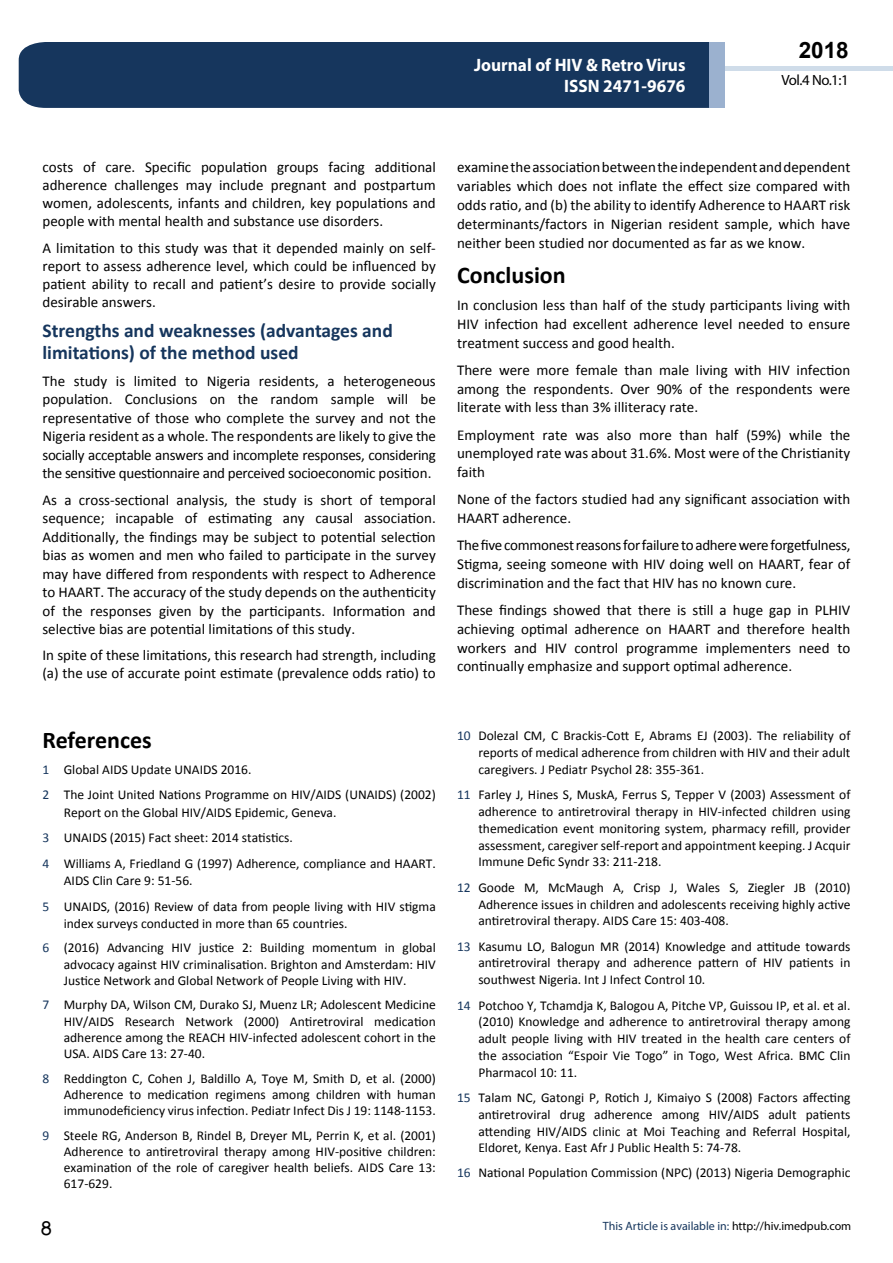
<style>
.page{position:relative;width:893px;height:1263px;background:#fff}
.page>*{position:absolute;margin:0;border:0;box-sizing:border-box;transform-origin:0 0}
.t1{font:25.5px "Tunga";color:#000}
.t2{font:700 24px "Calibri";color:#000}
.t3{font:700 22.5px "Arial";color:#000}
.t4{font:700 19.5px/21.5px "Calibri";color:#16365d}
.t5{font:700 18px/21.6px "Myriad Pro";color:#fff;text-align:right;scale:.96 1}
.t6{font:15px/18.5px "Calibri";color:#000;text-align:justify}
.t7{font:14.85px "Myriad Pro";color:#000}
.t8{font:13.5px/16.8px "Calibri";color:#000;text-align:justify}
.t9{font:12px "Myriad Pro";color:#16365d}
.s1{color:#16365d}
.s2{color:#000}
</style>
<div class="page">
<div style="left:722px;top:66px;width:171px;height:5px;background:#cfdce9"></div>
<div style="left:19px;top:42px;width:690px;height:66px;background:#16365d"></div>
<div style="left:709px;top:42px;width:16px;height:66px;background:#9bb1cf"></div>
<p class="t5" style="left:474px;top:53px;width:222px">Journal of HIV &amp; Retro Virus<br>ISSN 2471-9676</p>
<h3 class="t3" style="left:799px;top:35px;width:52px">2018</h3>
<p class="t7" style="left:781px;top:71px;width:69px">Vol.4 No.1:1</p>
<p class="t6" style="left:43px;top:158px;width:395px;line-height:18px">costs of care. Specific population groups facing additional adherence challenges may include pregnant and postpartum women, adolescents, infants and children, key populations and people with mental health and substance use disorders.</p>
<p class="t6" style="left:43px;top:239px;width:395px">A limitation to this study was that it depended mainly on self&shy;report to assess adherence level, which could be influenced by patient ability to recall and patient’s desire to provide socially desirable answers.</p>
<h3 class="t4" style="left:43px;top:320px;width:352px">Strengths and weaknesses (advantages and limitations) of the method used</h3>
<p class="t6" style="left:42px;top:372px;width:395px">The study is limited to Nigeria residents, a heterogeneous population. Conclusions on the random sample will be representative of those who complete the survey and not the Nigeria resident as a whole. The respondents are likely to give the socially acceptable answers and incomplete responses, considering the sensitive questionnaire and perceived socioeconomic position.</p>
<p class="t6" style="left:42px;top:491px;width:395px">As a cross-sectional analysis, the study is short of temporal sequence; incapable of estimating any causal association.<br>Additionally, the findings may be subject to potential selection bias as women and men who failed to participate in the survey may have differed from respondents with respect to Adherence to HAART. The accuracy of the study depends on the authenticity of the responses given by the participants. Information and selective bias are potential limitations of this study.</p>
<p class="t6" style="left:42px;top:646px;width:395px;line-height:17.7px">In spite of these limitations, this research had strength, including (a) the use of accurate point estimate (prevalence odds ratio) to</p>
<h2 class="t2" style="left:43px;top:725px;width:111px">References</h2>
<p class="t8" style="left:43px;top:756px;width:395px;line-height:25.7px"><span class="s1">1</span> Global AIDS Update UNAIDS 2016.<br><span class="s1">2</span> The Joint United Nations Programme on HIV/AIDS (UNAIDS) (2002)</p>
<p class="t8" style="left:43px;top:799px;width:395px;line-height:25.7px;text-align:left;text-indent:21px">Report on the Global HIV/AIDS Epidemic, Geneva.<br><span class="s1">3</span> UNAIDS (2015) Fact sheet: 2014 statistics.<br><span class="s1">4</span> Williams A, Friedland G (1997) Adherence, compliance and HAART.</p>
<p class="t8" style="left:43px;top:868px;width:395px;line-height:25.7px;text-indent:21px">AIDS Clin Care 9: 51-56.<br><span class="s1">5</span> UNAIDS, (2016) Review of data from people living with HIV stigma</p>
<p class="t8" style="left:43px;top:911px;width:395px;line-height:24.8px;text-indent:21px">index surveys conducted in more than 65 countries.<br><span class="s1">6</span> (2016) Advancing HIV justice 2: Building momentum in global</p>
<p class="t8" style="left:64px;top:956px;width:374px;line-height:16.2px">advocacy against HIV criminalisation. Brighton and Amsterdam: HIV<br>Justice Network and Global Network of People Living with HIV.</p>
<p class="t8" style="left:64px;top:997px;width:374px;line-height:16.2px;text-indent:-21px"><span class="s1">7</span> Murphy DA, Wilson CM, Durako SJ, Muenz LR; Adolescent Medicine HIV/AIDS Research Network (2000) Antiretroviral medication adherence among the REACH HIV-infected adolescent cohort in the USA. AIDS Care 13: 27-40.</p>
<p class="t8" style="left:64px;top:1070px;width:374px;line-height:16.2px;text-indent:-21px"><span class="s1">8</span> Reddington C, Cohen J, Baldillo A, Toye M, Smith D, et al. (2000)<br>Adherence to medication regimens among children with human immunodeficiency virus infection. Pediatr Infect Dis J 19: 1148-1153.</p>
<p class="t8" style="left:64px;top:1127px;width:374px;line-height:16.2px;text-indent:-21px"><span class="s1">9</span> Steele RG, Anderson B, Rindel B, Dreyer ML, Perrin K, et al. (2001)<br>Adherence to antiretroviral therapy among HIV-positive children: examination of the role of caregiver health beliefs. AIDS Care 13:<br>617-629.</p>
<h1 class="t1" style="left:41px;top:1211px;width:13px">8</h1>
<p class="t6" style="left:457px;top:158px;width:395px;line-height:18.9px">examinetheassociationbetweentheindependentanddependent variables which does not inflate the effect size compared with odds ratio, and (b) the ability to identify Adherence to HAART risk determinants/factors in Nigerian resident sample, which have neither been studied nor documented as far as we know.</p>
<h2 class="t2" style="left:457px;top:260px;width:110px">Conclusion</h2>
<p class="t6" style="left:457px;top:296px;width:395px">In conclusion less than half of the study participants living with HIV infection had excellent adherence level needed to ensure treatment success and good health.</p>
<p class="t6" style="left:457px;top:361px;width:395px">There were more female than male living with HIV infection among the respondents. Over 90% of the respondents were literate with less than 3% illiteracy rate.</p>
<p class="t6" style="left:457px;top:425px;width:395px">Employment rate was also more than half (59%) while the unemployed rate was about 31.6%. Most were of the Christianity faith</p>
<p class="t6" style="left:457px;top:490px;width:395px">None of the factors studied had any significant association with<br>HAART adherence.</p>
<p class="t6" style="left:457px;top:536px;width:395px">Thefivecommonestreasonsforfailuretoadherewereforgetfulness, Stigma, seeing someone with HIV doing well on HAART, fear of discrimination and the fact that HIV has no known cure.</p>
<p class="t6" style="left:457px;top:601px;width:395px">These findings showed that there is still a huge gap in PLHIV achieving optimal adherence on HAART and therefore health workers and HIV control programme implementers need to continually emphasize and support optimal adherence.</p>
<p class="t8" style="left:478px;top:727px;width:374px;text-indent:-21px"><span class="s1">10</span> Dolezal CM, C Brackis-Cott E, Abrams EJ (2003). The reliability of reports of medical adherence from children with HIV and their adult caregivers. J Pediatr Psychol 28: 355-361.</p>
<p class="t8" style="left:478px;top:786px;width:374px;text-indent:-21px"><span class="s1">11</span> Farley J, Hines S, MuskA, Ferrus S, Tepper V (2003) Assessment of adherence to antiretroviral therapy in HIV-infected children using themedication event monitoring system, pharmacy refill, provider assessment, caregiver self-report and appointment keeping. J Acquir Immune Defic Syndr 33: 211-218.</p>
<p class="t8" style="left:478px;top:879px;width:374px;text-indent:-21px"><span class="s1">12</span> Goode M, McMaugh A, Crisp J, Wales S, Ziegler JB (2010)<br>Adherence issues in children and adolescents receiving highly active antiretroviral therapy. AIDS Care 15: 403-408.</p>
<p class="t8" style="left:478px;top:938px;width:374px;text-indent:-21px"><span class="s1">13</span> Kasumu LO, Balogun MR (2014) Knowledge and attitude towards antiretroviral therapy and adherence pattern of HIV patients in southwest Nigeria. Int J Infect Control 10.</p>
<p class="t8" style="left:478px;top:997px;width:374px;text-indent:-21px"><span class="s1">14</span> Potchoo Y, Tchamdja K, Balogou A, Pitche VP, Guissou IP, et al. et al. (2010) Knowledge and adherence to antiretroviral therapy among adult people living with HIV treated in the health care centers of the association “Espoir Vie Togo” in Togo, West Africa. BMC Clin Pharmacol 10: 11.</p>
<p class="t8" style="left:478px;top:1089px;width:374px;text-indent:-21px"><span class="s1">15</span> Talam NC, Gatongi P, Rotich J, Kimaiyo S (2008) Factors affecting antiretroviral drug adherence among HIV/AIDS adult patients attending HIV/AIDS clinic at Moi Teaching and Referral Hospital, Eldoret, Kenya. East Afr J Public Health 5: 74-78.</p>
<p class="t8" style="left:457px;top:1164px;width:395px"><span class="s1">16</span> National Population Commission (NPC) (2013) Nigeria Demographic</p>
<p class="t9" style="left:603px;top:1218px;width:250px">This Article is available in: <span class="s2">http://hiv.imedpub.com</span></p>
</div>
